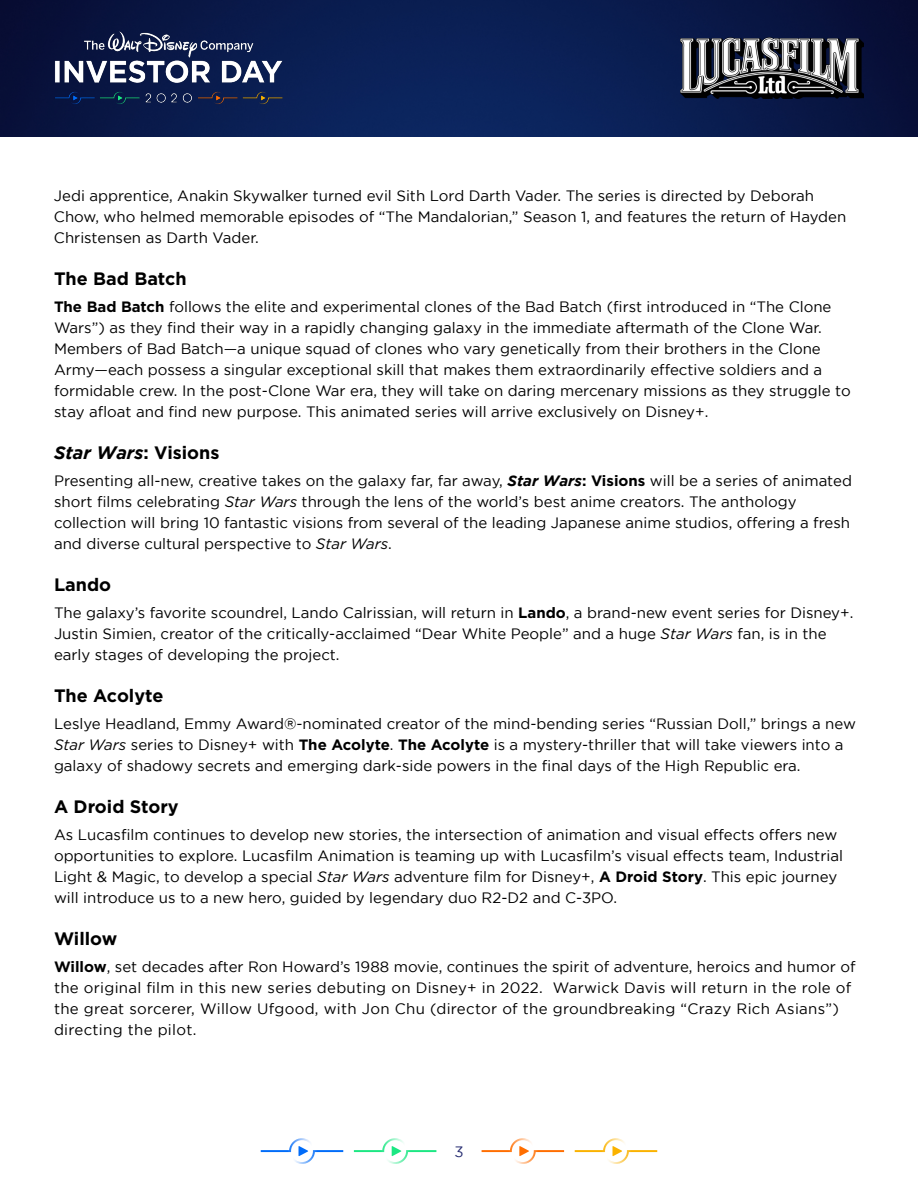
<style>
.page{position:relative;width:918px;height:1188px;background:#fff}
.page>*{position:absolute;margin:0;border:0;box-sizing:border-box;transform-origin:0 0}
.t1{font:700 18px "Gotham";color:#000}
.t2{font:italic 700 18px "Gotham";color:#000}
.t3{font:15px/21px "Gotham";color:#000}
.t4{font:15px/21px "Gotham";letter-spacing:.02em;color:#000}
.t5{font:15px "Gotham";color:#272d72}
.s1{font-weight:700}
.s2{font-style:normal}
.s3{font-weight:700;font-style:italic}
.s4{font-style:italic}
</style>
<div class="page">
<img style="left:0;top:0;width:918px;height:136px">
<img style="left:54px;top:31px;width:229px;height:74px">
<img style="left:680px;top:37px;width:184px;height:62px">
<svg style="left:482px;top:1138px;width:82px;height:26px"></svg>
<svg style="left:354px;top:1138px;width:82px;height:26px"></svg>
<svg style="left:261px;top:1138px;width:82px;height:26px"></svg>
<svg style="left:575px;top:1138px;width:82px;height:26px"></svg>
<p class="t3" style="left:54px;top:185px;width:794px">Jedi apprentice, Anakin Skywalker turned evil Sith Lord Darth Vader. The series is directed by Deborah<br>Chow, who helmed memorable episodes of “The Mandalorian,” Season 1, and features the return of Hayden<br>Christensen as Darth Vader.</p>
<p class="t1" style="left:54px;top:267px;width:134px">The Bad Batch</p>
<p class="t3" style="left:54px;top:296px;width:798px"><span class="s1">The Bad Batch</span> follows the elite and experimental clones of the Bad Batch (first introduced in “The Clone Wars”) as they find their way in a rapidly changing galaxy in the immediate aftermath of the Clone War.<br>Members of Bad Batch—a unique squad of clones who vary genetically from their brothers in the Clone Army—each possess a singular exceptional skill that makes them extraordinarily effective soldiers and a formidable crew. In the post-Clone War era, they will take on daring mercenary missions as they struggle to stay afloat and find new purpose. This animated series will arrive exclusively on Disney+.</p>
<p class="t2" style="left:54px;top:442px;width:167px">Star Wars<span class="s2">: Visions</span></p>
<p class="t3" style="left:54px;top:470px;width:799px">Presenting all-new, creative takes on the galaxy far, far away, <span class="s3">Star Wars</span><span class="s1">: Visions</span> will be a series of animated short films celebrating <span class="s4">Star Wars</span> through the lens of the world’s best anime creators. The anthology collection will bring 10 fantastic visions from several of the leading Japanese anime studios, offering a fresh and diverse cultural perspective to <span class="s4">Star Wars</span>.</p>
<p class="t1" style="left:54px;top:573px;width:59px">Lando</p>
<p class="t3" style="left:54px;top:602px;width:801px">The galaxy’s favorite scoundrel, Lando Calrissian, will return in <span class="s1">Lando</span>, a brand-new event series for Disney+.<br>Justin Simien, creator of the critically-acclaimed “Dear White People” and a huge <span class="s4">Star Wars</span> fan, is in the early stages of developing the project.</p>
<p class="t1" style="left:54px;top:684px;width:111px">The Acolyte</p>
<p class="t3" style="left:54px;top:713px;width:803px">Leslye Headland, Emmy Award®-nominated creator of the mind-bending series “Russian Doll,” brings a new<br><span class="s4">Star Wars</span> series to Disney+ with <span class="s1">The Acolyte</span>. <span class="s1">The Acolyte</span> is a mystery-thriller that will take viewers into a galaxy of shadowy secrets and emerging dark-side powers in the final days of the High Republic era.</p>
<p class="t1" style="left:54px;top:795px;width:126px">A Droid Story</p>
<p class="t3" style="left:54px;top:824px;width:791px">As Lucasfilm continues to develop new stories, the intersection of animation and visual effects offers new opportunities to explore. Lucasfilm Animation is teaming up with Lucasfilm’s visual effects team, Industrial Light &amp; Magic, to develop a special <span class="s4">Star Wars</span> adventure film for Disney+, <span class="s1">A Droid Story</span>. This epic journey will introduce us to a new hero, guided by legendary duo R2-D2 and C-3PO.</p>
<p class="t1" style="left:54px;top:927px;width:65px">Willow</p>
<p class="t4" style="left:54px;top:956px;width:803px"><span class="s1">Willow</span>, set decades after Ron Howard’s 1988 movie, continues the spirit of adventure, heroics and humor of the original film in this new series debuting on Disney+ in 2022. Warwick Davis will return in the role of the great sorcerer, Willow Ufgood, with Jon Chu (director of the groundbreaking “Crazy Rich Asians”) directing the pilot.</p>
<p class="t5" style="left:454px;top:1143px;width:11px">3</p>
</div>
